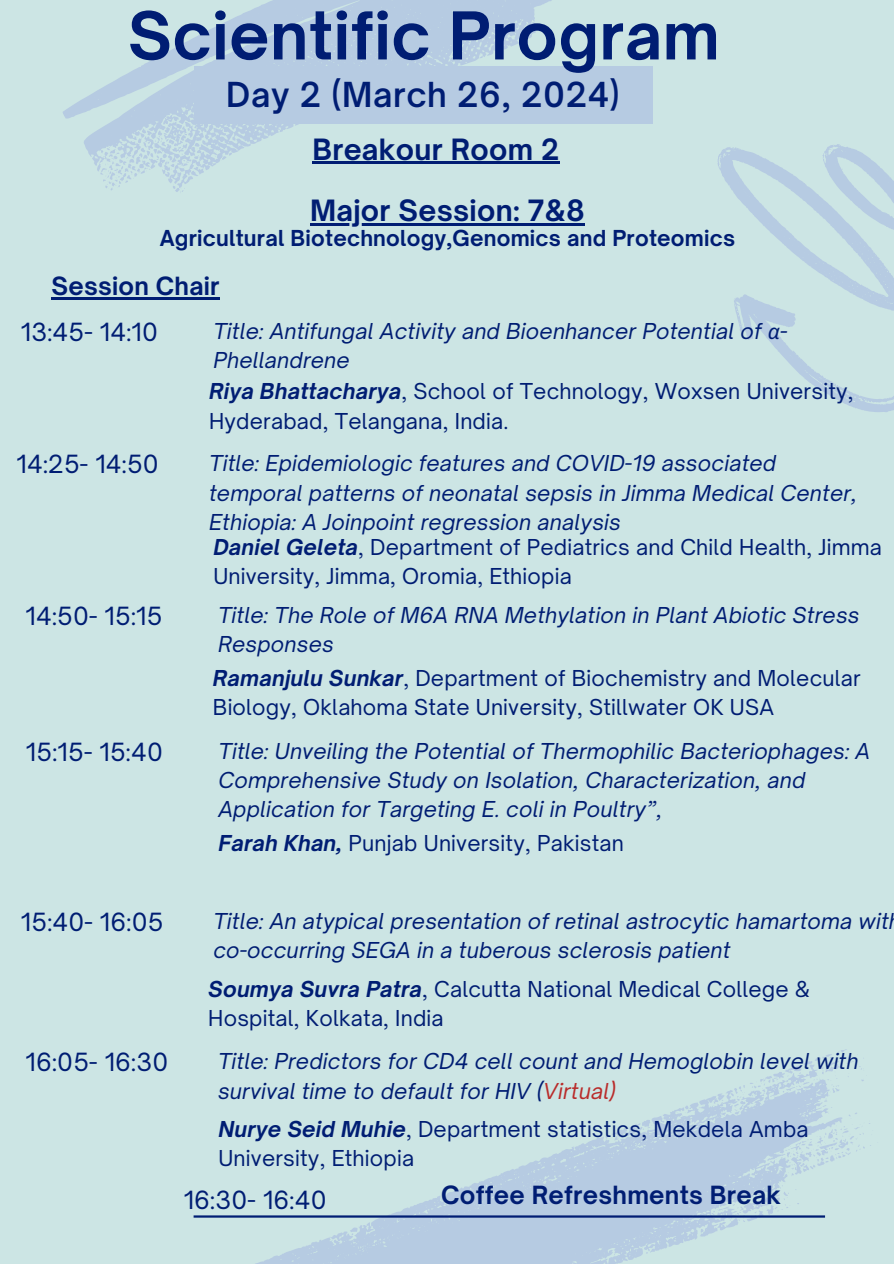
<style>
.page{position:relative;width:894px;height:1264px;background:#fff}
.page>*{position:absolute;margin:0;border:0;box-sizing:border-box;transform-origin:0 0}
.t1{font:700 63px "Open Sauce One";letter-spacing:.01em;color:#001d73}
.t2{font:600 33px "Open Sauce One";letter-spacing:.02em;color:#001d73}
.t3{font:700 28.05px "Open Sauce One";letter-spacing:.01em;color:#001d73}
.t4{font:24px "Open Sauce One";letter-spacing:.01em;color:#001d73}
.t5{font:700 24px "Open Sauce One";letter-spacing:.01em;color:#001d73}
.t6{font:italic 21px/29.2px "Open Sauce One";letter-spacing:.01em;color:#001d73}
.t7{font:21px/29.2px "Open Sauce One";letter-spacing:.01em;color:#001d73}
.t8{font:700 21px "Open Sauce One";letter-spacing:.01em;color:#001d73}
.s1{font-family:"Noto Sans"}
.s2{font-weight:700;font-style:italic}
.s3{color:#b92c2b}
</style>
<div class="page">
<div style="left:0;top:0;width:893px;height:1263px;background:#cce5e4"></div>
<svg style="left:717px;top:144px;width:176px;height:268px"></svg>
<svg style="left:63px;top:0;width:590px;height:192px"></svg>
<svg style="left:222px;top:1049px;width:649px;height:214px"></svg>
<div style="left:193px;top:66px;width:459px;height:58px;background:#b6cbe2"></div>
<hr style="left:310px;top:223px;width:275px;height:3px;background:#001d73">
<hr style="left:51px;top:297px;width:169px;height:3px;background:#001d73">
<hr style="left:312px;top:162px;width:247px;height:2px;background:#001d73">
<hr style="left:193px;top:1215px;width:631px;height:2px;background:#001d73">
<h2 class="t1" style="left:128px;top:-4px;width:593px">Scientific Program</h2>
<p class="t2" style="left:226px;top:74px;width:395px">Day 2 (March 26, 2024)</p>
<p class="t3" style="left:312px;top:131px;width:248px">Breakour Room 2</p>
<h6 class="t3" style="left:310px;top:193px;width:276px">Major Session: 7&amp;8</h6>
<h6 class="t8" style="left:160px;top:225px;width:577px">Agricultural Biotechnology,Genomics and Proteomics</h6>
<h4 class="t5" style="left:51px;top:271px;width:170px">Session Chair</h4>
<h3 class="t4" style="left:21px;top:316px;width:139px">13:45- 14:10</h3>
<h1 class="t6" style="left:213px;top:316px;width:575px">Title: Antifungal Activity and Bioenhancer Potential of <span class="s1">α</span>-<br>Phellandrene</h1>
<p class="t7" style="left:209px;top:377px;width:645px"><span class="s2">Riya Bhattacharya</span>, School of Technology, Woxsen University,<br>Hyderabad, Telangana, India.</p>
<h5 class="t4" style="left:17px;top:449px;width:144px">14:25- 14:50</h5>
<h5 class="t6" style="left:209px;top:449px;width:568px">Title: Epidemiologic features and COVID-19 associated</h5>
<p class="t6" style="left:209px;top:478px;width:649px">temporal patterns of neonatal sepsis in Jimma Medical Center,<br>Ethiopia: A Joinpoint regression analysis</p>
<p class="t7" style="left:213px;top:532px;width:670px"><span class="s2">Daniel Geleta</span>, Department of Pediatrics and Child Health, Jimma<br>University, Jimma, Oromia, Ethiopia</p>
<h5 class="t4" style="left:26px;top:601px;width:138px">14:50- 15:15</h5>
<p class="t6" style="left:218px;top:600px;width:643px">Title: The Role of M6A RNA Methylation in Plant Abiotic Stress<br>Responses</p>
<p class="t7" style="left:213px;top:663px;width:649px"><span class="s2">Ramanjulu Sunkar</span>, Department of Biochemistry and Molecular<br>Biology, Oklahoma State University, Stillwater OK USA</p>
<h5 class="t4" style="left:26px;top:736px;width:138px">15:15- 15:40</h5>
<p class="t6" style="left:218px;top:736px;width:653px">Title: Unveiling the Potential of Thermophilic Bacteriophages: A<br>Comprehensive Study on Isolation, Characterization, and<br>Application for Targeting E. coli in Poultry”,</p>
<p class="t7" style="left:218px;top:828px;width:407px"><span class="s2">Farah Khan,</span> Punjab University, Pakistan</p>
<h5 class="t4" style="left:21px;top:907px;width:144px">15:40- 16:05</h5>
<p class="t4" style="left:26px;top:1047px;width:144px">16:05- 16:30</p>
<p class="t6" style="left:213px;top:906px;width:676px">Title: An atypical presentation of retinal astrocytic hamartoma wit co-occurring SEGA in a tuberous sclerosis patient</p>
<p class="t7" style="left:208px;top:974px;width:603px"><span class="s2">Soumya Suvra Patra</span>, Calcutta National Medical College &amp;<br>Hospital, Kolkata, India</p>
<h5 class="t6" style="left:218px;top:1046px;width:641px">Title: Predictors for CD4 cell count and Hemoglobin level with survival time to default for HIV (<span class="s3">Virtual)</span></h5>
<p class="t7" style="left:218px;top:1114px;width:591px"><span class="s2">Nurye Seid Muhie</span>, Department statistics, Mekdela Amba<br>University, Ethiopia</p>
<p class="t4" style="left:184px;top:1184px;width:144px">16:30- 16:40</p>
<h4 class="t5" style="left:441px;top:1179px;width:341px">Coffee Refreshments Break</h4>
</div>
